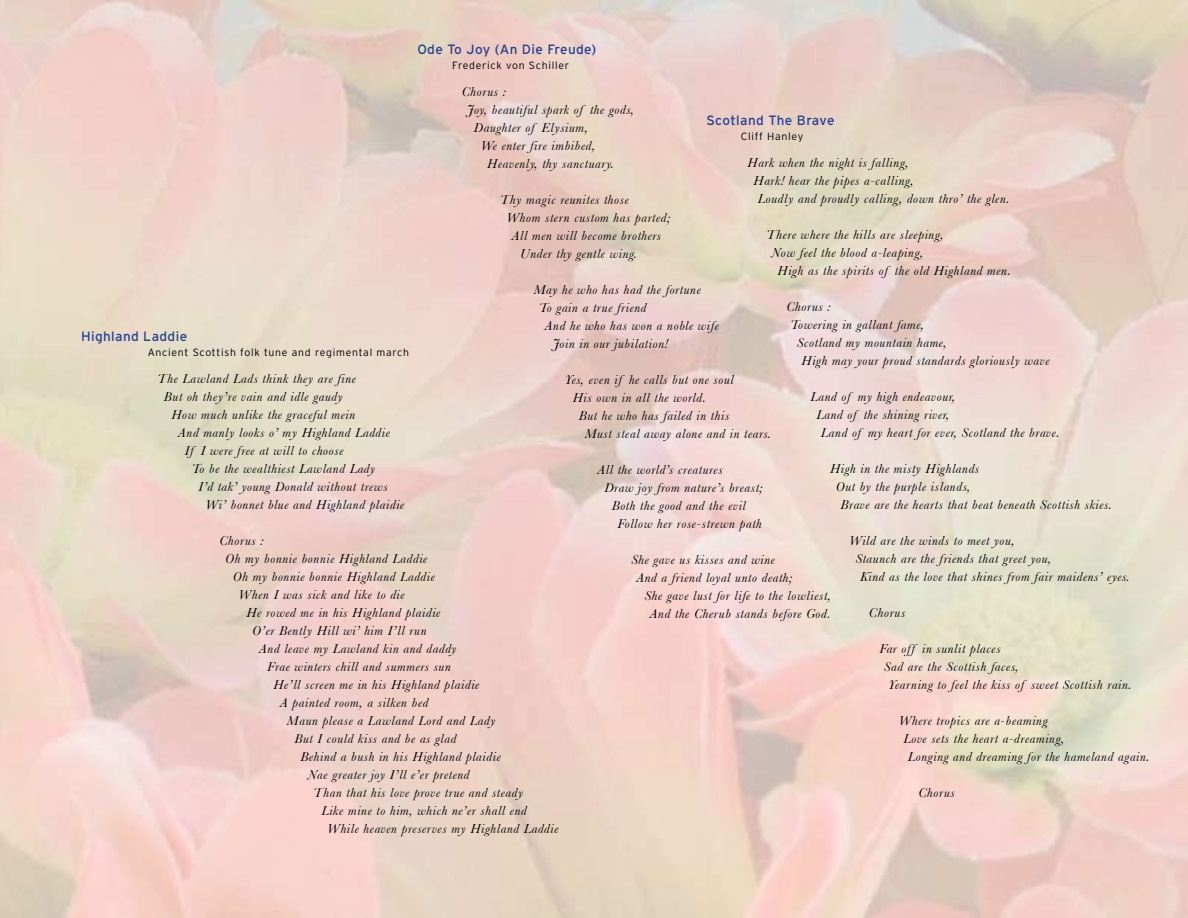
<style>
.page{position:relative;width:1188px;height:918px;background:#fff}
.page>*{position:absolute;margin:0;border:0;box-sizing:border-box;transform-origin:0 0}
.t1{font:italic 13.5px "Baskerville";letter-spacing:.05em;color:#000}
.t2{font:13.5px "Interstate";letter-spacing:.03em;color:#24408f}
.t3{font:300 10.5px "Interstate";letter-spacing:.07em;color:#000}
</style>
<div class="page">
<p class="t2" style="left:417px;top:42px;width:181px">Ode To Joy (An Die Freude)</p>
<p class="t3" style="left:452px;top:60px;width:118px">Frederick von Schiller</p>
<p class="t1" style="left:462px;top:84px;width:46px">Chorus :</p>
<p class="t1" style="left:468px;top:102px;width:168px">Joy, beautiful spark of the gods,</p>
<p class="t1" style="left:474px;top:120px;width:116px">Daughter of Elysium,</p>
<p class="t1" style="left:481px;top:138px;width:116px">We enter fire imbibed,</p>
<p class="t1" style="left:487px;top:156px;width:128px">Heavenly, thy sanctuary.</p>
<p class="t1" style="left:500px;top:192px;width:130px">Thy magic reunites those</p>
<p class="t1" style="left:506px;top:210px;width:166px">Whom stern custom has parted;</p>
<p class="t1" style="left:512px;top:228px;width:151px">All men will become brothers</p>
<p class="t1" style="left:520px;top:246px;width:118px">Under thy gentle wing.</p>
<p class="t1" style="left:534px;top:282px;width:169px">May he who has had the fortune</p>
<p class="t1" style="left:539px;top:300px;width:109px">To gain a true friend</p>
<p class="t1" style="left:545px;top:318px;width:175px">And he who has won a noble wife</p>
<p class="t1" style="left:553px;top:336px;width:116px">Join in our jubilation!</p>
<p class="t1" style="left:565px;top:372px;width:170px">Yes, even if he calls but one soul</p>
<p class="t1" style="left:573px;top:390px;width:135px">His own in all the world.</p>
<p class="t1" style="left:579px;top:408px;width:152px">But he who has failed in this</p>
<p class="t1" style="left:585px;top:426px;width:188px">Must steal away alone and in tears.</p>
<p class="t1" style="left:597px;top:462px;width:127px">All the world’s creatures</p>
<p class="t1" style="left:604px;top:480px;width:160px">Draw joy from nature’s breast;</p>
<p class="t1" style="left:612px;top:498px;width:136px">Both the good and the evil</p>
<p class="t1" style="left:618px;top:516px;width:146px">Follow her rose-strewn path</p>
<p class="t1" style="left:631px;top:552px;width:145px">She gave us kisses and wine</p>
<p class="t1" style="left:636px;top:570px;width:158px">And a friend loyal unto death;</p>
<p class="t1" style="left:645px;top:588px;width:188px">She gave lust for life to the lowliest,</p>
<p class="t1" style="left:650px;top:606px;width:182px">And the Cherub stands before God.</p>
<p class="t2" style="left:707px;top:113px;width:129px">Scotland The Brave</p>
<p class="t3" style="left:741px;top:130px;width:64px">Cliff Hanley</p>
<p class="t1" style="left:748px;top:155px;width:163px">Hark when the night is falling,</p>
<p class="t1" style="left:754px;top:173px;width:162px">Hark! hear the pipes a-calling,</p>
<p class="t1" style="left:758px;top:191px;width:253px">Loudly and proudly calling, down thro’ the glen.</p>
<p class="t1" style="left:766px;top:227px;width:179px">There where the hills are sleeping,</p>
<p class="t1" style="left:771px;top:245px;width:153px">Now feel the blood a-leaping,</p>
<p class="t1" style="left:778px;top:263px;width:235px">High as the spirits of the old Highland men.</p>
<p class="t1" style="left:786px;top:299px;width:46px">Chorus :</p>
<p class="t1" style="left:790px;top:317px;width:135px">Towering in gallant fame,</p>
<p class="t1" style="left:797px;top:335px;width:151px">Scotland my mountain hame,</p>
<p class="t1" style="left:802px;top:353px;width:249px">High may your proud standards gloriously wave</p>
<p class="t1" style="left:810px;top:389px;width:146px">Land of my high endeavour,</p>
<p class="t1" style="left:816px;top:407px;width:134px">Land of the shining river,</p>
<p class="t1" style="left:821px;top:425px;width:240px">Land of my heart for ever, Scotland the brave.</p>
<p class="t1" style="left:830px;top:461px;width:151px">High in the misty Highlands</p>
<p class="t1" style="left:836px;top:479px;width:136px">Out by the purple islands,</p>
<p class="t1" style="left:840px;top:497px;width:273px">Brave are the hearts that beat beneath Scottish skies.</p>
<p class="t1" style="left:849px;top:533px;width:167px">Wild are the winds to meet you,</p>
<p class="t1" style="left:856px;top:551px;width:197px">Staunch are the friends that greet you,</p>
<p class="t1" style="left:860px;top:569px;width:271px">Kind as the love that shines from fair maidens’ eyes.</p>
<p class="t1" style="left:869px;top:605px;width:38px">Chorus</p>
<p class="t1" style="left:879px;top:641px;width:123px">Far off in sunlit places</p>
<p class="t1" style="left:884px;top:659px;width:136px">Sad are the Scottish faces,</p>
<p class="t1" style="left:888px;top:677px;width:245px">Yearning to feel the kiss of sweet Scottish rain.</p>
<p class="t1" style="left:899px;top:713px;width:150px">Where tropics are a-beaming</p>
<p class="t1" style="left:903px;top:731px;width:162px">Love sets the heart a-dreaming,</p>
<p class="t1" style="left:908px;top:749px;width:243px">Longing and dreaming for the hameland again.</p>
<p class="t1" style="left:918px;top:785px;width:38px">Chorus</p>
<p class="t2" style="left:81px;top:329px;width:108px">Highland Laddie</p>
<p class="t3" style="left:148px;top:346px;width:263px">Ancient Scottish folk tune and regimental march</p>
<p class="t1" style="left:157px;top:371px;width:200px">The Lawland Lads think they are fine</p>
<p class="t1" style="left:164px;top:389px;width:180px">But oh they’re vain and idle gaudy</p>
<p class="t1" style="left:172px;top:407px;width:185px">How much unlike the graceful mein</p>
<p class="t1" style="left:178px;top:425px;width:213px">And manly looks o’ my Highland Laddie</p>
<p class="t1" style="left:185px;top:443px;width:160px">If I were free at will to choose</p>
<p class="t1" style="left:192px;top:461px;width:185px">To be the wealthiest Lawland Lady</p>
<p class="t1" style="left:198px;top:479px;width:191px">I’d tak’ young Donald without trews</p>
<p class="t1" style="left:206px;top:497px;width:200px">Wi’ bonnet blue and Highland plaidie</p>
<p class="t1" style="left:219px;top:533px;width:46px">Chorus :</p>
<p class="t1" style="left:225px;top:551px;width:204px">Oh my bonnie bonnie Highland Laddie</p>
<p class="t1" style="left:233px;top:569px;width:204px">Oh my bonnie bonnie Highland Laddie</p>
<p class="t1" style="left:239px;top:587px;width:167px">When I was sick and like to die</p>
<p class="t1" style="left:247px;top:605px;width:195px">He rowed me in his Highland plaidie</p>
<p class="t1" style="left:252px;top:623px;width:176px">O’er Bently Hill wi’ him I’ll run</p>
<p class="t1" style="left:259px;top:641px;width:199px">And leave my Lawland kin and daddy</p>
<p class="t1" style="left:267px;top:659px;width:185px">Frae winters chill and summers sun</p>
<p class="t1" style="left:274px;top:677px;width:207px">He’ll screen me in his Highland plaidie</p>
<p class="t1" style="left:280px;top:695px;width:150px">A painted room, a silken bed</p>
<p class="t1" style="left:287px;top:713px;width:210px">Maun please a Lawland Lord and Lady</p>
<p class="t1" style="left:294px;top:731px;width:163px">But I could kiss and be as glad</p>
<p class="t1" style="left:300px;top:749px;width:202px">Behind a bush in his Highland plaidie</p>
<p class="t1" style="left:308px;top:767px;width:163px">Nae greater joy I’ll e’er pretend</p>
<p class="t1" style="left:313px;top:785px;width:211px">Than that his love prove true and steady</p>
<p class="t1" style="left:321px;top:803px;width:207px">Like mine to him, which ne’er shall end</p>
<p class="t1" style="left:327px;top:821px;width:233px">While heaven preserves my Highland Laddie</p>
</div>
